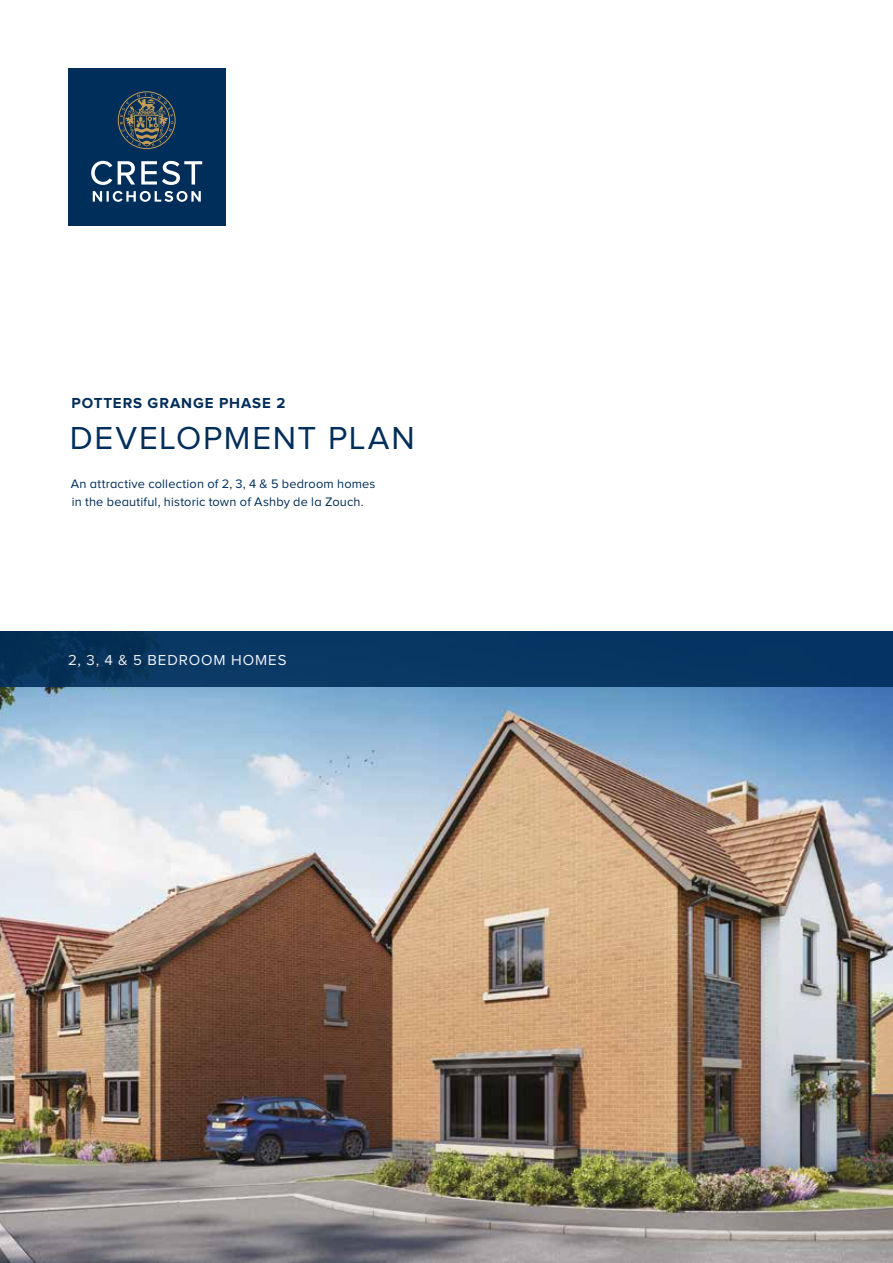
<style>
.page{position:relative;width:893px;height:1263px;background:#fff}
.page>*{position:absolute;margin:0;border:0;box-sizing:border-box;transform-origin:0 0}
.t1{font:33px "Proxima Nova";letter-spacing:.05em;color:#002e5a}
.t2{font:700 15px "Proxima Nova";letter-spacing:.06em;color:#002e5a}
.t3{font:15px "Proxima Nova";letter-spacing:.06em;color:#fff}
.t4{font:12.75px/18px "Proxima Nova";letter-spacing:.015em;color:#002e5a}
</style>
<div class="page">
<img style="left:0;top:687px;width:893px;height:576px">
<div style="left:68px;top:68px;width:157px;height:157px;background:#002e5a"></div>
<svg style="left:93px;top:191px;width:108px;height:11px"></svg>
<svg style="left:91px;top:161px;width:111px;height:24px"></svg>
<svg style="left:118px;top:91px;width:58px;height:58px"></svg>
<div style="left:0;top:631px;width:893px;height:56px;background:linear-gradient(to right,#09355e,#073665)"></div>
<p class="t2" style="left:72px;top:396px;width:215px">POTTERS GRANGE PHASE 2</p>
<p class="t1" style="left:70px;top:423px;width:346px">DEVELOPMENT PLAN</p>
<p class="t4" style="left:71px;top:475px;width:306px">An attractive collection of 2, 3, 4 &amp; 5 bedroom homes in the beautiful, historic town of Ashby de la Zouch.</p>
<p class="t3" style="left:68px;top:653px;width:220px">2, 3, 4 &amp; 5 BEDROOM HOMES</p>
</div>
